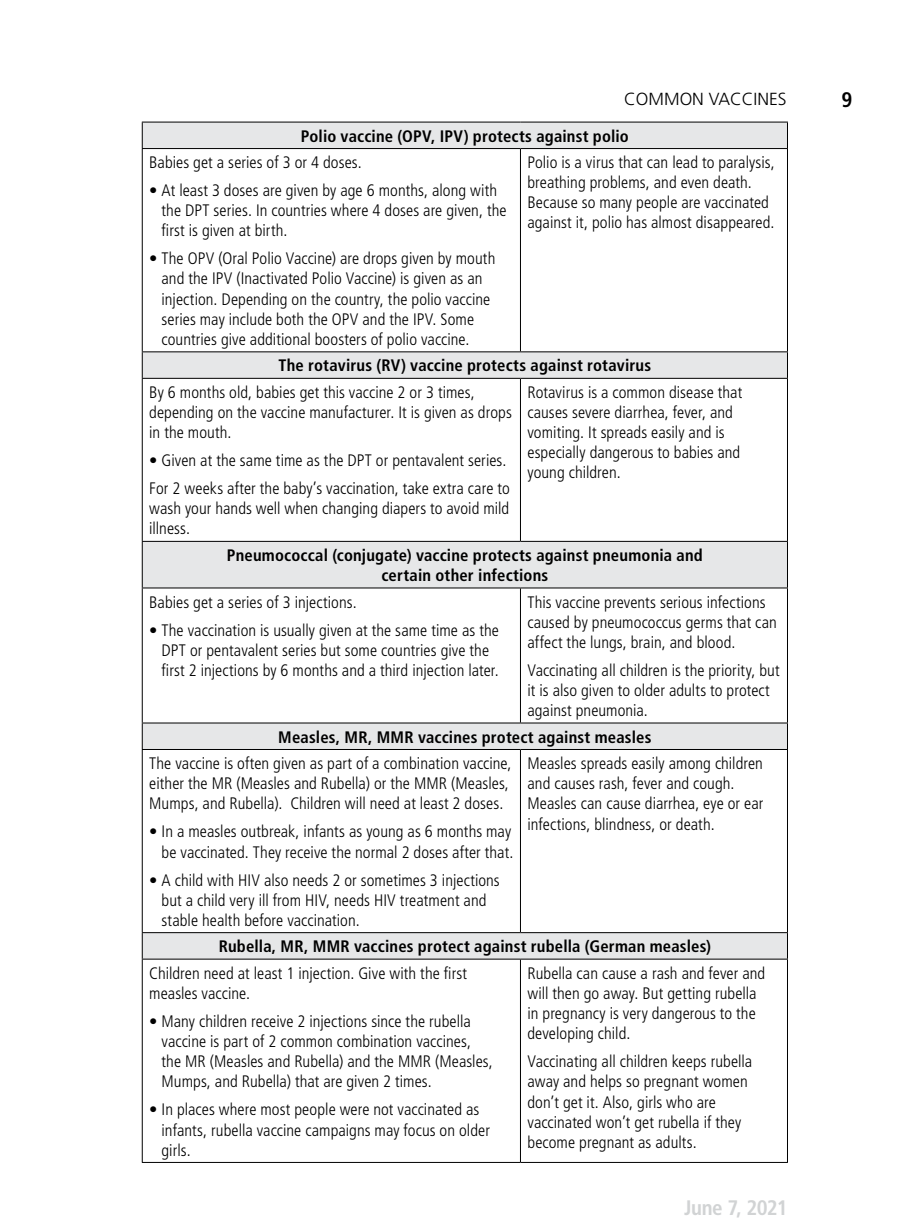
<style>
.page{position:relative;width:914px;height:1229px;background:#fff}
.page>*{position:absolute;margin:0;border:0;box-sizing:border-box;transform-origin:0 0}
.t1{font:700 condensed 21px "Frutiger LT Std";letter-spacing:-.025em;color:#d1d3d4}
.t2{font:700 condensed 21px "Frutiger LT Std";color:#000}
.t3{font:300 17.5px "Frutiger LT Std";color:#000}
.t4{font:300 condensed 16.62px/20.1px "Frutiger LT Std";letter-spacing:.005em;color:#000}
.t5{font:700 condensed 16.62px/20.1px "Frutiger LT Std";letter-spacing:.01em;color:#000;text-align:center}
</style>
<div class="page">
<svg style="left:143px;top:123px;width:644px;height:835px"></svg>
<svg style="left:787px;top:123px;width:1px;height:25px"></svg>
<svg style="left:787px;top:352px;width:1px;height:26px"></svg>
<hr style="left:787px;top:542px;width:1px;height:45px;background:#000">
<svg style="left:787px;top:723px;width:1px;height:26px"></svg>
<svg style="left:787px;top:933px;width:1px;height:25px"></svg>
<hr style="left:142px;top:122px;width:378px;height:1px;background:#000">
<svg style="left:142px;top:122px;width:1px;height:26px"></svg>
<hr style="left:520px;top:122px;width:268px;height:1px;background:#000">
<hr style="left:142px;top:148px;width:378px;height:1px;background:#000">
<hr style="left:142px;top:149px;width:1px;height:202px;background:#000">
<hr style="left:520px;top:148px;width:268px;height:1px;background:#000">
<hr style="left:520px;top:149px;width:1px;height:202px;background:#000">
<hr style="left:787px;top:149px;width:1px;height:202px;background:#000">
<hr style="left:142px;top:351px;width:378px;height:1px;background:#000">
<svg style="left:142px;top:352px;width:1px;height:26px"></svg>
<hr style="left:520px;top:351px;width:268px;height:1px;background:#000">
<hr style="left:142px;top:378px;width:378px;height:1px;background:#000">
<hr style="left:142px;top:379px;width:1px;height:162px;background:#000">
<hr style="left:520px;top:378px;width:268px;height:1px;background:#000">
<hr style="left:520px;top:379px;width:1px;height:162px;background:#000">
<hr style="left:787px;top:379px;width:1px;height:162px;background:#000">
<hr style="left:142px;top:541px;width:378px;height:1px;background:#000">
<hr style="left:142px;top:542px;width:1px;height:45px;background:#000">
<hr style="left:520px;top:541px;width:268px;height:1px;background:#000">
<hr style="left:142px;top:587px;width:378px;height:1px;background:#000">
<hr style="left:142px;top:588px;width:1px;height:134px;background:#000">
<hr style="left:520px;top:587px;width:268px;height:1px;background:#000">
<hr style="left:520px;top:588px;width:1px;height:134px;background:#000">
<hr style="left:787px;top:588px;width:1px;height:134px;background:#000">
<hr style="left:142px;top:722px;width:378px;height:1px;background:#000">
<svg style="left:142px;top:723px;width:1px;height:26px"></svg>
<hr style="left:520px;top:722px;width:268px;height:1px;background:#000">
<hr style="left:142px;top:749px;width:378px;height:1px;background:#000">
<hr style="left:142px;top:750px;width:1px;height:182px;background:#000">
<hr style="left:520px;top:749px;width:268px;height:1px;background:#000">
<hr style="left:520px;top:750px;width:1px;height:182px;background:#000">
<hr style="left:787px;top:750px;width:1px;height:182px;background:#000">
<hr style="left:142px;top:932px;width:378px;height:1px;background:#000">
<svg style="left:142px;top:933px;width:1px;height:25px"></svg>
<hr style="left:520px;top:932px;width:268px;height:1px;background:#000">
<hr style="left:142px;top:958px;width:378px;height:1px;background:#000">
<hr style="left:142px;top:959px;width:1px;height:203px;background:#000">
<hr style="left:520px;top:958px;width:268px;height:1px;background:#000">
<hr style="left:520px;top:959px;width:1px;height:203px;background:#000">
<hr style="left:787px;top:959px;width:1px;height:203px;background:#000">
<hr style="left:142px;top:1162px;width:378px;height:1px;background:#000">
<hr style="left:520px;top:1162px;width:268px;height:1px;background:#000">
<p class="t3" style="left:624px;top:89px;width:26px">COMMON</p>
<p class="t3" style="left:708px;top:89px;width:21px">VACCINES</p>
<p class="t2" style="left:841px;top:87px;width:12px">9</p>
<p class="t5" style="left:301px;top:126px;width:329px">Polio vaccine (OPV, IPV) protects against polio</p>
<p class="t4" style="left:149px;top:152px;width:214px">Babies get a series of 3 or 4 doses.</p>
<p class="t4" style="left:161px;top:180px;width:346px;text-indent:-12px">• At least 3 doses are given by age 6 months, along with the DPT series. In countries where 4 doses are given, the first is given at birth.</p>
<p class="t4" style="left:161px;top:249px;width:335px;text-indent:-12px">• The OPV (Oral Polio Vaccine) are drops given by mouth and the IPV (Inactivated Polio Vaccine) is given as an injection. Depending on the country, the polio vaccine series may include both the OPV and the IPV. Some countries give additional boosters of polio vaccine.</p>
<p class="t4" style="left:527px;top:152px;width:249px">Polio is a virus that can lead to paralysis, breathing problems, and even death.<br>Because so many people are vaccinated against it, polio has almost disappeared.</p>
<p class="t5" style="left:278px;top:355px;width:374px">The rotavirus (RV) vaccine protects against rotavirus</p>
<p class="t4" style="left:149px;top:382px;width:364px">By 6 months old, babies get this vaccine 2 or 3 times, depending on the vaccine manufacturer. It is given as drops in the mouth.</p>
<p class="t4" style="left:149px;top:446px;width:362px;line-height:28px">• Given at the same time as the DPT or pentavalent series.<br>For 2 weeks after the baby’s vaccination, take extra care to</p>
<p class="t4" style="left:149px;top:499px;width:361px">wash your hands well when changing diapers to avoid mild illness.</p>
<p class="t4" style="left:527px;top:382px;width:216px">Rotavirus is a common disease that causes severe diarrhea, fever, and vomiting. It spreads easily and is especially dangerous to babies and young children.</p>
<p class="t5" style="left:227px;top:545px;width:477px">Pneumococcal (conjugate) vaccine protects against pneumonia and certain other infections</p>
<p class="t4" style="left:149px;top:592px;width:209px">Babies get a series of 3 injections.</p>
<p class="t4" style="left:161px;top:620px;width:339px;text-indent:-12px">• The vaccination is usually given at the same time as the<br>DPT or pentavalent series but some countries give the first 2 injections by 6 months and a third injection later.</p>
<p class="t4" style="left:527px;top:592px;width:251px">This vaccine prevents serious infections caused by pneumococcus germs that can affect the lungs, brain, and blood.</p>
<p class="t4" style="left:527px;top:660px;width:254px">Vaccinating all children is the priority, but it is also given to older adults to protect against pneumonia.</p>
<p class="t5" style="left:278px;top:727px;width:375px">Measles, MR, MMR vaccines protect against measles</p>
<p class="t4" style="left:149px;top:753px;width:364px">The vaccine is often given as part of a combination vaccine, either the MR (Measles and Rubella) or the MMR (Measles,<br>Mumps, and Rubella). Children will need at least 2 doses.</p>
<p class="t4" style="left:149px;top:821px;width:365px;text-align:right">• In a measles outbreak, infants as young as 6 months may be vaccinated. They receive the normal 2 doses after that.</p>
<p class="t4" style="left:161px;top:870px;width:340px;text-indent:-12px">• A child with HIV also needs 2 or sometimes 3 injections but a child very ill from HIV, needs HIV treatment and stable health before vaccination.</p>
<p class="t4" style="left:527px;top:753px;width:237px">Measles spreads easily among children and causes rash, fever and cough.<br>Measles can cause diarrhea, eye or ear infections, blindness, or death.</p>
<p class="t5" style="left:219px;top:936px;width:494px">Rubella, MR, MMR vaccines protect against rubella (German measles)</p>
<p class="t4" style="left:149px;top:963px;width:319px">Children need at least 1 injection. Give with the first measles vaccine.</p>
<p class="t4" style="left:161px;top:1011px;width:333px;text-indent:-12px">• Many children receive 2 injections since the rubella vaccine is part of 2 common combination vaccines, the MR (Measles and Rubella) and the MMR (Measles, Mumps, and Rubella) that are given 2 times.</p>
<p class="t4" style="left:161px;top:1099px;width:330px;text-indent:-12px">• In places where most people were not vaccinated as infants, rubella vaccine campaigns may focus on older girls.</p>
<p class="t4" style="left:527px;top:963px;width:239px">Rubella can cause a rash and fever and will then go away. But getting rubella in pregnancy is very dangerous to the developing child.</p>
<p class="t4" style="left:527px;top:1051px;width:226px">Vaccinating all children keeps rubella away and helps so pregnant women don’t get it. Also, girls who are vaccinated won’t get rubella if they become pregnant as adults.</p>
<p class="t1" style="left:684px;top:1195px;width:105px">June 7, 2021</p>
</div>
